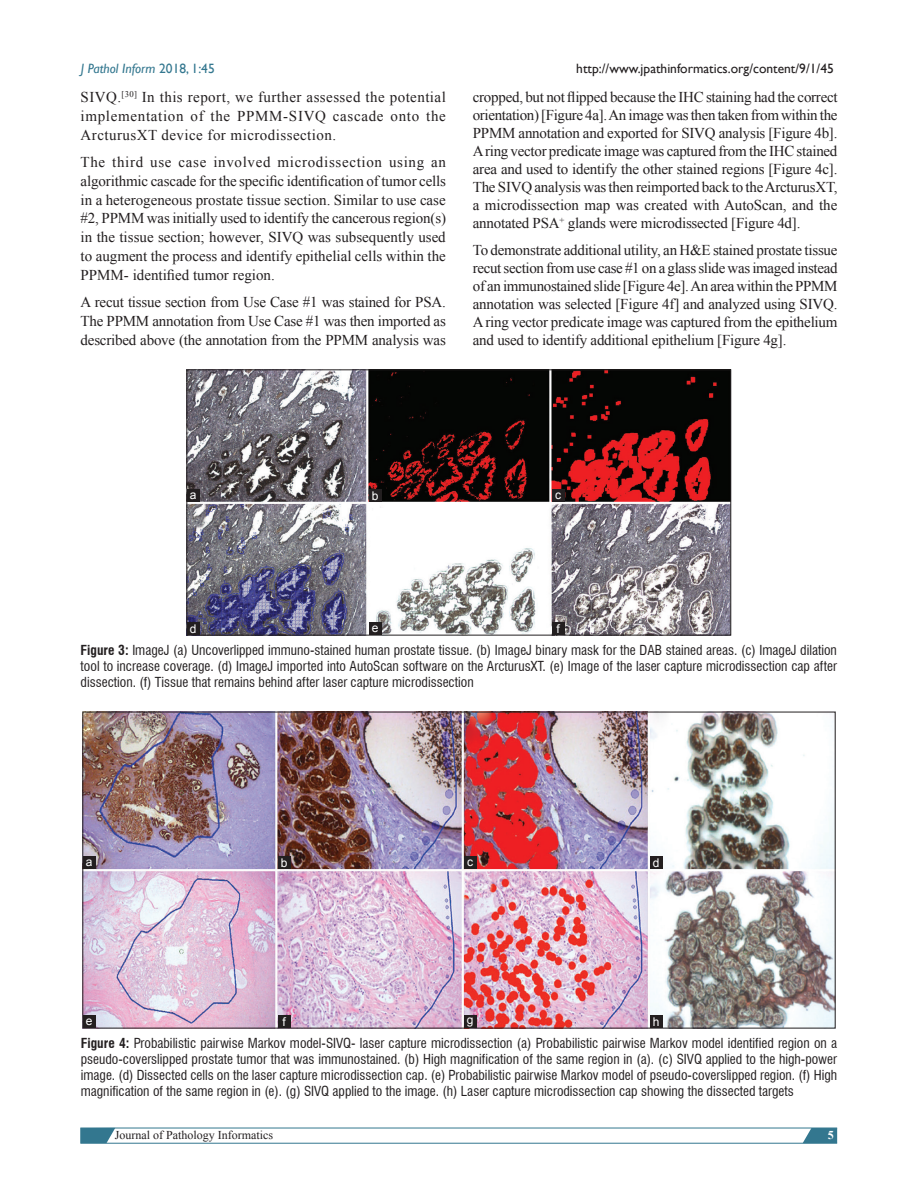
<style>
.page{position:relative;width:918px;height:1188px;background:#fff}
.page>*{position:absolute;margin:0;border:0;box-sizing:border-box;transform-origin:0 0}
.TX{font:15px/18px "Times New Roman";letter-spacing:-.015em;color:#231f20;text-align:justify}
.FGC{font:condensed 13.5px/16.2px "Swiss 721 BT";color:#231f20;text-align:justify}
.t1{font:13.5px "Gill Sans";color:#231f20}
.t2{font:italic 13.5px "Gill Sans";color:#33778f}
.t3{font:12px "Times New Roman";color:#231f20}
.LABEL{font:12px "Arial";color:#fff}
.t4{font:700 12px "Times New Roman";color:#fff}
.s1{font-style:normal}
.s2{font-weight:700}
</style>
<div class="page">
<svg style="left:80px;top:1128px;width:758px;height:16px"></svg>
<img style="left:85px;top:714px;width:748px;height:312px">
<div style="left:650px;top:856px;width:12px;height:13px;background:#231f20"></div>
<div style="left:650px;top:1015px;width:12px;height:13px;background:#231f20"></div>
<div style="left:464px;top:856px;width:13px;height:13px;background:#231f20"></div>
<div style="left:464px;top:1015px;width:13px;height:13px;background:#231f20"></div>
<div style="left:278px;top:856px;width:12px;height:13px;background:#231f20"></div>
<div style="left:278px;top:1015px;width:12px;height:13px;background:#231f20"></div>
<div style="left:83px;top:857px;width:13px;height:12px;background:#231f20"></div>
<div style="left:83px;top:1015px;width:13px;height:13px;background:#231f20"></div>
<img style="left:189px;top:372px;width:540px;height:261px">
<div style="left:187px;top:370px;width:544px;height:265px;border:1px solid #231f20"></div>
<div style="left:187px;top:622px;width:13px;height:13px;background:#231f20"></div>
<div style="left:552px;top:489px;width:12px;height:13px;background:#231f20"></div>
<div style="left:369px;top:489px;width:13px;height:13px;background:#231f20"></div>
<div style="left:552px;top:622px;width:12px;height:13px;background:#231f20"></div>
<div style="left:187px;top:489px;width:13px;height:13px;background:#231f20"></div>
<div style="left:369px;top:622px;width:13px;height:13px;background:#231f20"></div>
<p class="t2" style="left:81px;top:61px;width:135px">J Pathol Inform <span class="s1">2018, 1:45</span></p>
<p class="t1" style="left:576px;top:61px;width:259px">http://www.jpathinformatics.org/content/9/1/45</p>
<p class="TX" style="left:81px;top:87px;width:367px;line-height:18.8px">SIVQ.<sup>[30]</sup> In this report, we further assessed the potential implementation of the PPMM‑SIVQ cascade onto the ArcturusXT device for microdissection.</p>
<p class="TX" style="left:81px;top:152px;width:367px;line-height:18.8px">The third use case involved microdissection using an algorithmic cascade for the specific identification of tumor cells in a heterogeneous prostate tissue section. Similar to use case #2, PPMM was initially used to identify the cancerous region(s) in the tissue section; however, SIVQ was subsequently used to augment the process and identify epithelial cells within the PPMM‑ identified tumor region.</p>
<p class="TX" style="left:81px;top:292px;width:367px;line-height:18.8px">A recut tissue section from Use Case #1 was stained for PSA.<br>The PPMM annotation from Use Case #1 was then imported as described above (the annotation from the PPMM analysis was</p>
<p class="TX" style="left:473px;top:88px;width:366px">cropped, but not flipped because the IHC staining had the correct orientation) [Figure 4a]. An image was then taken from within the PPMM annotation and exported for SIVQ analysis [Figure 4b].<br>Aring vector predicate image was captured from the IHC stained area and used to identify the other stained regions [Figure 4c].<br>The SIVQ analysis was then reimported back to the ArcturusXT, a microdissection map was created with AutoScan, and the annotated PSA<sup>+</sup> glands were microdissected [Figure 4d].</p>
<p class="TX" style="left:473px;top:240px;width:366px">To demonstrate additional utility, an H&amp;E stained prostate tissue recut section from use case #1 on a glass slide was imaged instead of an immunostained slide [Figure 4e]. An area within the PPMM annotation was selected [Figure 4f] and analyzed using SIVQ.<br>Aring vector predicate image was captured from the epithelium and used to identify additional epithelium [Figure 4g].</p>
<p class="LABEL" style="left:190px;top:487px;width:8px">a</p>
<p class="LABEL" style="left:190px;top:621px;width:8px">d</p>
<p class="LABEL" style="left:372px;top:488px;width:8px">b</p>
<p class="LABEL" style="left:555px;top:487px;width:7px">c</p>
<p class="LABEL" style="left:372px;top:620px;width:8px">e</p>
<p class="LABEL" style="left:556px;top:621px;width:5px">f</p>
<p class="FGC" style="left:81px;top:642px;width:758px"><span class="s2">Figure 3:</span> ImageJ (a) Uncoverlipped immuno‑stained human prostate tissue. (b) ImageJ binary mask for the DAB stained areas. (c) ImageJ dilation tool to increase coverage. (d) ImageJ imported into AutoScan software on the ArcturusXT. (e) Image of the laser capture microdissection cap after dissection. (f) Tissue that remains behind after laser capture microdissection</p>
<p class="LABEL" style="left:86px;top:854px;width:8px">a</p>
<p class="LABEL" style="left:86px;top:1013px;width:8px">e</p>
<p class="LABEL" style="left:281px;top:855px;width:8px">b</p>
<p class="LABEL" style="left:282px;top:1014px;width:5px">f</p>
<p class="LABEL" style="left:467px;top:854px;width:7px">c</p>
<p class="LABEL" style="left:467px;top:1012px;width:8px">g</p>
<p class="LABEL" style="left:653px;top:855px;width:8px">d</p>
<p class="LABEL" style="left:653px;top:1014px;width:8px">h</p>
<p class="FGC" style="left:81px;top:1035px;width:758px"><span class="s2">Figure 4:</span> Probabilistic pairwise Markov model‑SIVQ‑ laser capture microdissection (a) Probabilistic pairwise Markov model identified region on a pseudo‑coverslipped prostate tumor that was immunostained. (b) High magnification of the same region in (a). (c) SIVQ applied to the high‑power image. (d) Dissected cells on the laser capture microdissection cap. (e) Probabilistic pairwise Markov model of pseudo‑coverslipped region. (f) High magnification of the same region in (e). (g) SIVQ applied to the image. (h) Laser capture microdissection cap showing the dissected targets</p>
<p class="t3" style="left:115px;top:1127px;width:160px">Journal of Pathology Informatics</p>
<p class="t4" style="left:828px;top:1127px;width:7px">5</p>
</div>
